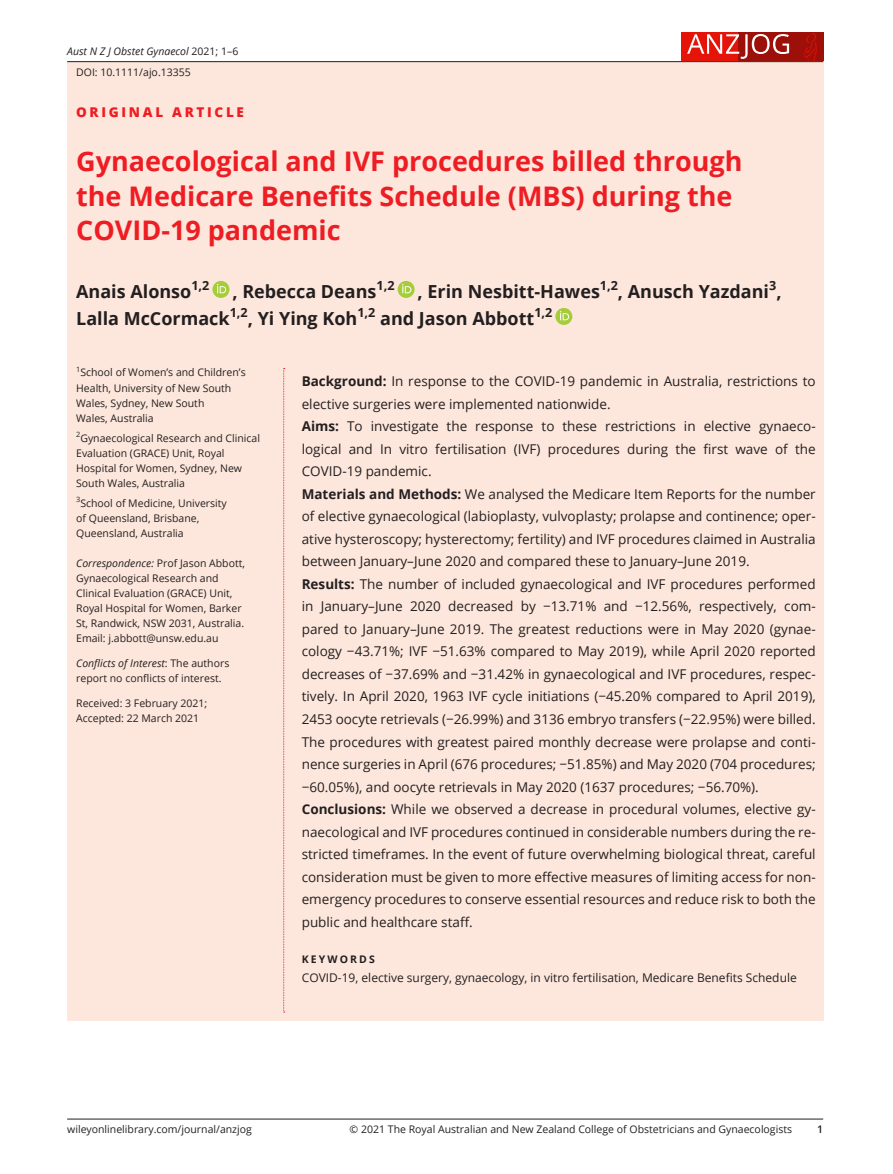
<style>
.page{position:relative;width:893px;height:1174px;background:#fff}
.page>*{position:absolute;margin:0;border:0;box-sizing:border-box;transform-origin:0 0}
.t1{font:700 27px/34.5px "Open Sans";color:#ee1d23}
.t2{font:700 18px "Open Sans";color:#231f20}
.t3{font:13.5px/22.5px "Open Sans";color:#231f20}
.t4{font:800 13.5px "Open Sans";letter-spacing:.2em;color:#ee1d23}
.t5{font:700 12.6px "Open Sans";color:#231f20}
.t6{font:12px "Open Sans";color:#231f20}
.t7{font:10.5px/15px "Open Sans";color:#231f20}
.t8{font:italic 10.5px "Open Sans";color:#231f20}
.t9{font:700 10.5px "Open Sans";letter-spacing:.2em;color:#231f20}
.t10{font:600 10.5px "Open Sans";color:#231f20}
.t11{font:7.35px "Open Sans";color:#231f20}
.s1{font-style:normal}
.s2{font-style:italic}
.s3{font-weight:700}
</style>
<div class="page">
<hr style="left:67px;top:1118px;width:756px;height:1px;background:#231f20">
<div style="left:681px;top:32px;width:142px;height:29px;background:#9d0f09"></div>
<div style="left:681px;top:32px;width:56px;height:29px;background:#e41408"></div>
<img style="left:804px;top:34px;width:13px;height:27px">
<svg style="left:687px;top:34px;width:102px;height:25px"></svg>
<div style="left:67px;top:62px;width:756px;height:959px;background:#fde7dc"></div>
<hr style="left:67px;top:61px;width:756px;height:1px;background:#231f20">
<svg style="left:212px;top:281px;width:17px;height:17px"></svg>
<svg style="left:217px;top:284px;width:9px;height:9px"></svg>
<svg style="left:398px;top:281px;width:17px;height:17px"></svg>
<svg style="left:402px;top:284px;width:9px;height:9px"></svg>
<svg style="left:555px;top:308px;width:17px;height:17px"></svg>
<svg style="left:560px;top:311px;width:9px;height:9px"></svg>
<svg style="left:283px;top:368px;width:2px;height:644px"></svg>
<p class="t8" style="left:67px;top:44px;width:173px">Aust N Z J Obstet Gynaecol <span class="s1">2021; 1–6</span></p>
<p class="t7" style="left:76px;top:64px;width:116px">DOI: 10.1111/ajo.13355</p>
<p class="t4" style="left:76px;top:102px;width:169px">ORIGINAL ARTICLE</p>
<h1 class="t1" style="left:76px;top:143px;width:668px">Gynaecological and IVF procedures billed through the Medicare Benefits Schedule (MBS) during the<br>COVID-19 pandemic</h1>
<h2 class="t2" style="left:76px;top:279px;width:117px">Anais Alonso</h2>
<p class="t5" style="left:191px;top:276px;width:20px">1,2</p>
<h2 class="t2" style="left:232px;top:279px;width:146px">, Rebecca Deans</h2>
<p class="t5" style="left:377px;top:276px;width:20px">1,2</p>
<h2 class="t2" style="left:418px;top:279px;width:184px">, Erin Nesbitt-Hawes</h2>
<p class="t5" style="left:600px;top:276px;width:20px">1,2</p>
<h2 class="t2" style="left:618px;top:279px;width:165px">, Anusch Yazdani ,</h2>
<p class="t5" style="left:769px;top:276px;width:9px">3</p>
<h2 class="t2" style="left:76px;top:306px;width:155px">Lalla McCormack</h2>
<p class="t5" style="left:230px;top:303px;width:20px">1,2</p>
<h2 class="t2" style="left:248px;top:306px;width:111px">, Yi Ying Koh</h2>
<p class="t5" style="left:357px;top:303px;width:20px">1,2</p>
<h2 class="t2" style="left:380px;top:306px;width:156px">and Jason Abbott</h2>
<p class="t5" style="left:534px;top:303px;width:20px">1,2</p>
<p class="t11" style="left:76px;top:364px;width:6px">1</p>
<p class="t7" style="left:76px;top:365px;width:171px;text-indent:4px">School of Women’s and Children’s<br>Health, University of New South<br>Wales, Sydney, New South<br>Wales, Australia</p>
<p class="t7" style="left:76px;top:430px;width:185px"><sup>2</sup>Gynaecological Research and Clinical<br>Evaluation (GRACE) Unit, Royal<br>Hospital for Women, Sydney, New<br>South Wales, Australia</p>
<p class="t7" style="left:76px;top:495px;width:152px"><sup>3</sup>School of Medicine, University of Queensland, Brisbane,<br>Queensland, Australia</p>
<p class="t7" style="left:76px;top:555px;width:170px"><span class="s2">Correspondence:</span> Prof Jason Abbott, Gynaecological Research and Clinical Evaluation (GRACE) Unit, Royal Hospital for Women, Barker St, Randwick, NSW 2031, Australia.<br>Email: j.abbott@unsw.edu.au</p>
<p class="t7" style="left:76px;top:655px;width:155px"><span class="s2">Conflicts of Interest</span>: The authors report no conflicts of interest.</p>
<p class="t7" style="left:76px;top:695px;width:133px">Received: 3 February 2021;<br>Accepted: 22 March 2021</p>
<p class="t3" style="left:302px;top:370px;width:515px"><span class="s3">Background:</span> In response to the COVID-19 pandemic in Australia, restrictions to elective surgeries were implemented nationwide.<br><span class="s3">Aims:</span> To investigate the response to these restrictions in elective gynaeco&shy;logical and In vitro fertilisation (IVF) procedures during the first wave of the COVID-19 pandemic.<br><span class="s3">Materials and Methods:</span> We analysed the Medicare Item Reports for the number of elective gynaecological (labioplasty, vulvoplasty; prolapse and continence; oper&shy;ative hysteroscopy; hysterectomy; fertility) and IVF procedures claimed in Australia between January–June 2020 and compared these to January–June 2019.<br><span class="s3">Results:</span> The number of included gynaecological and IVF procedures performed in January–June 2020 decreased by −13.71% and −12.56%, respectively, com&shy;pared to January–June 2019. The greatest reductions were in May 2020 (gynae&shy;cology −43.71%; IVF −51.63% compared to May 2019), while April 2020 reported decreases of −37.69% and −31.42% in gynaecological and IVF procedures, respec&shy;tively. In April 2020, 1963 IVF cycle initiations (−45.20% compared to April 2019), 2453 oocyte retrievals (−26.99%) and 3136 embryo transfers (−22.95%) were billed.<br>The procedures with greatest paired monthly decrease were prolapse and conti&shy;nence surgeries in April (676 procedures; −51.85%) and May 2020 (704 procedures; −60.05%), and oocyte retrievals in May 2020 (1637 procedures; −56.70%).<br><span class="s3">Conclusions:</span> While we observed a decrease in procedural volumes, elective gy&shy;naecological and IVF procedures continued in considerable numbers during the re&shy;stricted timeframes. In the event of future overwhelming biological threat, careful consideration must be given to more effective measures of limiting access for non&shy;emergency procedures to conserve essential resources and reduce risk to both the public and healthcare staff.</p>
<p class="t9" style="left:302px;top:951px;width:75px">KEYWORDS</p>
<p class="t6" style="left:302px;top:969px;width:497px">COVID-19, elective surgery, gynaecology, in vitro fertilisation, Medicare Benefits Schedule</p>
<p class="t7" style="left:67px;top:1121px;width:186px">wileyonlinelibrary.com/journal/anzjog</p>
<p class="t7" style="left:350px;top:1121px;width:444px">© 2021 The Royal Australian and New Zealand College of Obstetricians and Gynaecologists</p>
<p class="t10" style="left:817px;top:1121px;width:7px">1</p>
</div>
